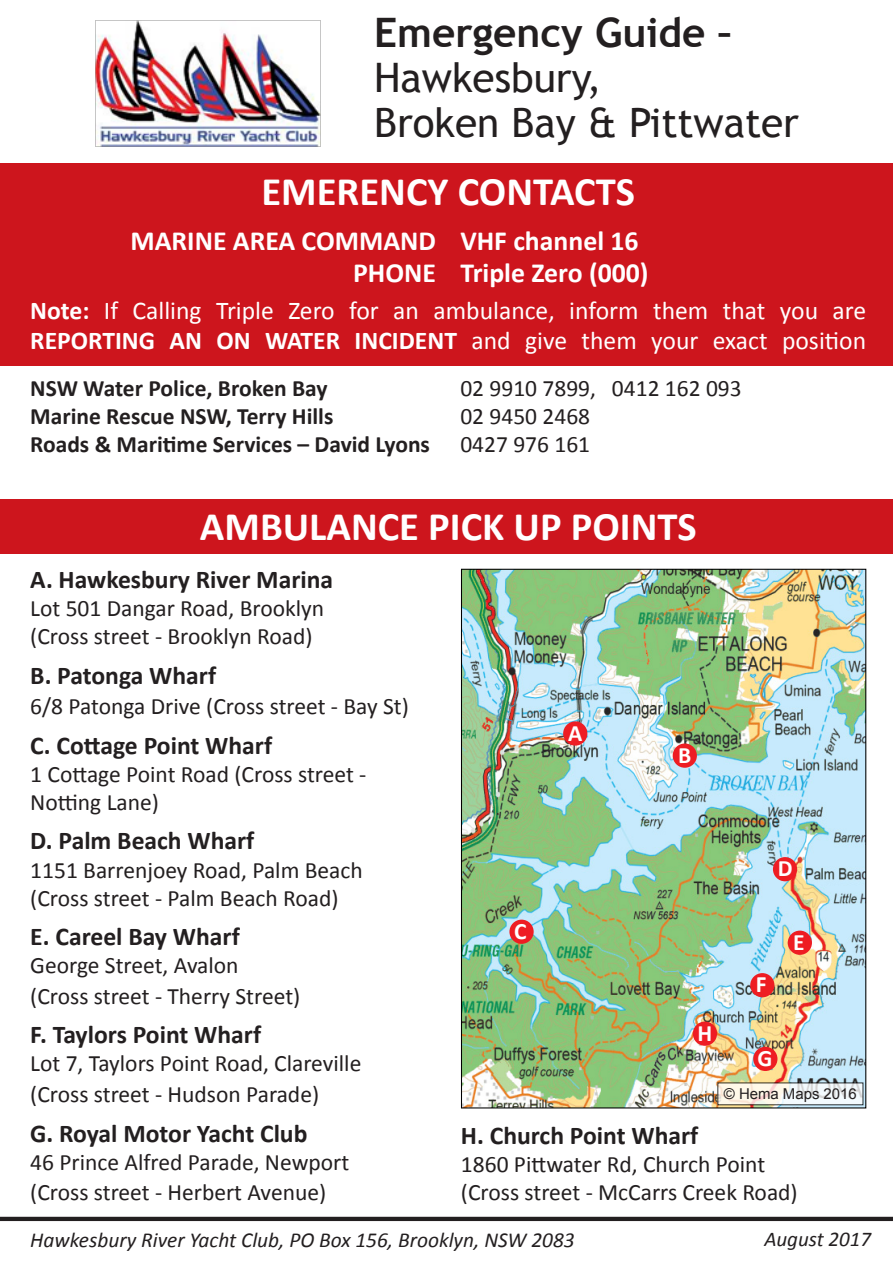
<style>
.page{position:relative;width:893px;height:1263px;background:#fff}
.page>*{position:absolute;margin:0;border:0;box-sizing:border-box;transform-origin:0 0}
.t1{font:40.65px/44.8px "Trebuchet MS";color:#231f20}
.t2{font:700 40.65px "Calibri";color:#fff}
.t3{font:700 27.75px/32.1px "Calibri";color:#fff}
.t4{font:700 25.65px "Calibri";color:#231f20}
.t5{font:25.65px/30.8px "Calibri";color:#fff}
.t6{font:23.55px/28.2px "Calibri";color:#231f20}
.t7{font:700 23.55px "Calibri";color:#231f20}
.t8{font:700 23.55px "Calibri";color:#fff}
.t9{font:italic 21.3px "Calibri";color:#231f20}
.t10{font:italic 21px "Calibri";color:#231f20}
.t11{font:15px "Arial";color:#231f20}
.s1{font-weight:700}
</style>
<div class="page">
<div style="left:0;top:163px;width:893px;height:202px;background:#cd151d"></div>
<img style="left:463px;top:571px;width:401px;height:535px">
<img style="left:95px;top:20px;width:226px;height:127px">
<div style="left:0;top:499px;width:893px;height:55px;background:#cd151d"></div>
<hr style="left:0;top:1217px;width:893px;height:4px;background:#231f20">
<div style="left:563px;top:721px;width:24px;height:25px;background:#ee1d23;border-radius:50%"></div>
<div style="left:773px;top:857px;width:24px;height:24px;background:#ee1d23;border-radius:50%"></div>
<div style="left:509px;top:920px;width:25px;height:24px;background:#ee1d23;border-radius:50%"></div>
<div style="left:673px;top:743px;width:24px;height:25px;background:#ee1d23;border-radius:50%"></div>
<div style="left:788px;top:931px;width:24px;height:24px;background:#ee1d23;border-radius:50%"></div>
<div style="left:750px;top:973px;width:24px;height:24px;background:#ee1d23;border-radius:50%"></div>
<div style="left:753px;top:1047px;width:24px;height:24px;background:#ee1d23;border-radius:50%"></div>
<div style="left:693px;top:1021px;width:24px;height:25px;background:#ee1d23;border-radius:50%"></div>
<svg style="left:720px;top:1085px;width:141px;height:18px"></svg>
<p class="t1" style="left:374px;top:11px;width:426px"><span class="s1">Emergency Guide –<br></span>Hawkesbury,<br>Broken Bay &amp; Pittwater</p>
<p class="t2" style="left:261px;top:166px;width:375px">EMERENCY CONTACTS</p>
<p class="t3" style="left:353px;top:224px;width:297px;text-indent:-223px">MARINE AREA COMMAND VHF channel 16<br>PHONE Triple Zero (000)</p>
<p class="t5" style="left:30px;top:295px;width:837px"><span class="s1">Note:</span> If Calling Triple Zero for an ambulance, inform them that you are<br><span class="s1">REPORTING AN ON WATER INCIDENT</span> and give them your exact position</p>
<p class="t7" style="left:30px;top:373px;width:299px">NSW Water Police, Broken Bay</p>
<p class="t6" style="left:460px;top:374px;width:283px">02 9910 7899, 0412 162 093</p>
<p class="t7" style="left:30px;top:401px;width:305px">Marine Rescue NSW, Terry Hills</p>
<p class="t6" style="left:460px;top:402px;width:131px">02 9450 2468</p>
<p class="t7" style="left:30px;top:430px;width:401px">Roads &amp; Maritime Services – David Lyons</p>
<p class="t6" style="left:460px;top:431px;width:131px">0427 976 161</p>
<p class="t2" style="left:200px;top:501px;width:498px">AMBULANCE PICK UP POINTS</p>
<p class="t4" style="left:30px;top:563px;width:304px">A. Hawkesbury River Marina</p>
<p class="t6" style="left:30px;top:594px;width:295px">Lot 501 Dangar Road, Brooklyn (Cross street - Brooklyn Road)</p>
<p class="t4" style="left:30px;top:659px;width:187px">B. Patonga Wharf</p>
<p class="t6" style="left:30px;top:692px;width:380px">6/8 Patonga Drive (Cross street - Bay St)</p>
<p class="t4" style="left:30px;top:729px;width:243px">C. Cottage Point Wharf</p>
<p class="t6" style="left:30px;top:760px;width:338px">1 Cottage Point Road (Cross street -<br>Notting Lane)</p>
<p class="t4" style="left:30px;top:824px;width:226px">D. Palm Beach Wharf</p>
<p class="t6" style="left:30px;top:856px;width:334px">1151 Barrenjoey Road, Palm Beach (Cross street - Palm Beach Road)</p>
<p class="t4" style="left:30px;top:920px;width:211px">E. Careel Bay Wharf</p>
<p class="t6" style="left:30px;top:950px;width:272px;line-height:30.8px">George Street, Avalon (Cross street - Therry Street)</p>
<p class="t4" style="left:30px;top:1018px;width:232px">F. Taylors Point Wharf</p>
<p class="t6" style="left:30px;top:1048px;width:333px;line-height:30.8px">Lot 7, Taylors Point Road, Clareville (Cross street - Hudson Parade)</p>
<p class="t4" style="left:30px;top:1116px;width:279px">G. Royal Motor Yacht Club</p>
<p class="t6" style="left:30px;top:1146px;width:321px;line-height:30.8px">46 Prince Alfred Parade, Newport (Cross street - Herbert Avenue)</p>
<p class="t9" style="left:30px;top:1225px;width:546px">Hawkesbury River Yacht Club, PO Box 156, Brooklyn, NSW 2083</p>
<p class="t9" style="left:728px;top:1225px;width:139px">November 2016</p>
<p class="t8" style="left:568px;top:718px;width:16px">A</p>
<p class="t8" style="left:678px;top:740px;width:15px">B</p>
<p class="t8" style="left:778px;top:853px;width:16px">D</p>
<p class="t8" style="left:514px;top:916px;width:14px">C</p>
<p class="t8" style="left:793px;top:927px;width:13px">E</p>
<p class="t8" style="left:756px;top:969px;width:12px">F</p>
<p class="t8" style="left:697px;top:1018px;width:16px">H</p>
<p class="t8" style="left:757px;top:1043px;width:16px">G</p>
<p class="t11" style="left:724px;top:1084px;width:134px">© Hema Maps 2016</p>
<p class="t4" style="left:461px;top:1119px;width:239px">H. Church Point Wharf</p>
<p class="t6" style="left:461px;top:1150px;width:338px">1860 Pittwater Rd, Church Point (Cross street - McCarrs Creek Road)</p>
<p class="t10" style="left:764px;top:1224px;width:108px">August 2017</p>
</div>
